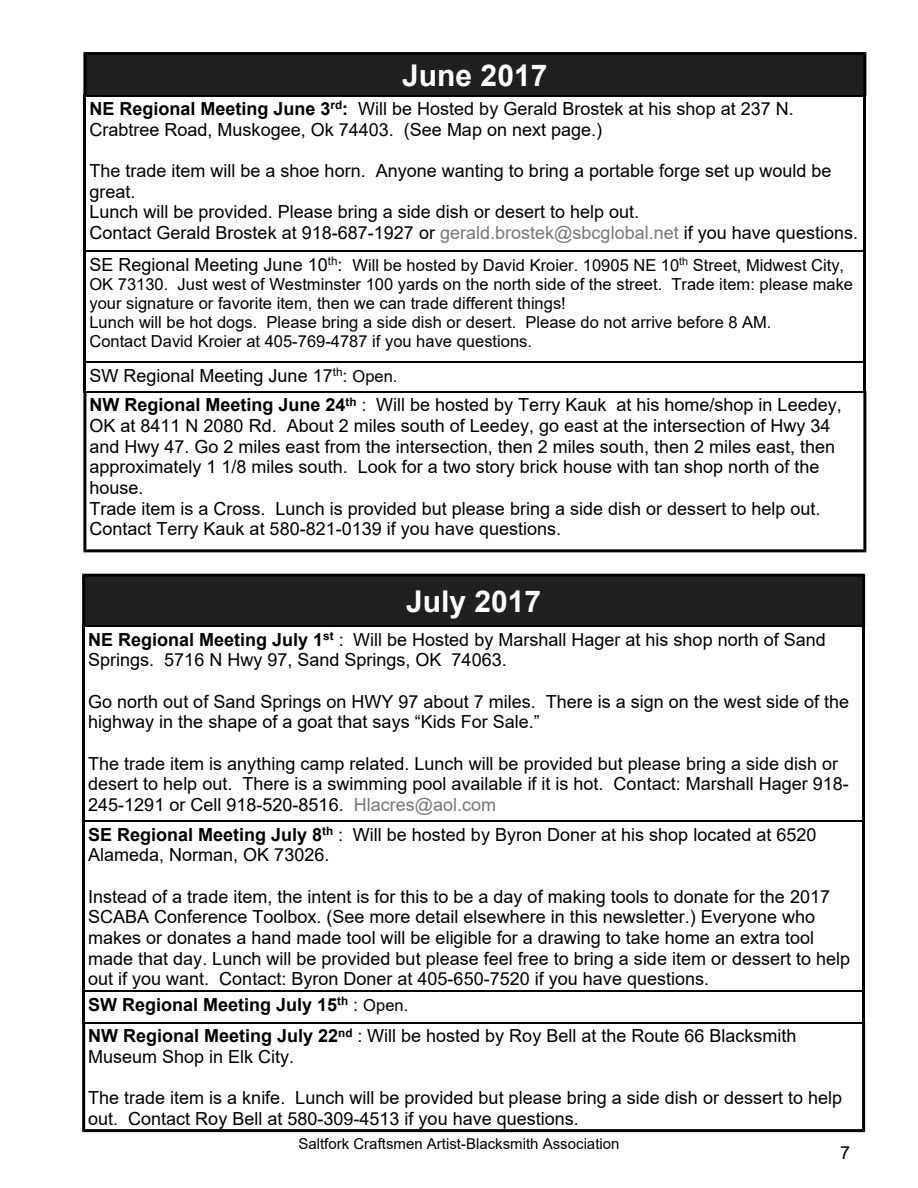
<style>
.page{position:relative;width:918px;height:1188px;background:#fff}
.page>*{position:absolute;margin:0;border:0;box-sizing:border-box;transform-origin:0 0}
.t1{font:700 30px "Arial";color:#fff}
.t2{font:18px/20.7px "Arial";color:#000}
.t3{font:700 18px/31.7px "Arial";color:#000}
.t4{font:16.5px/19px "Arial";color:#000}
.t5{font:15px "Arial";color:#000}
.s1{font-weight:700}
.s2{color:#777}
.s3{font-size:18px}
.s4{font-size:16.5px}
.s5{font-weight:400}
.s6{font-weight:400;font-size:16.5px}
</style>
<div class="page">
<hr style="left:86px;top:250px;width:777px;height:2px;background:#000">
<hr style="left:86px;top:362px;width:777px;height:1px;background:#000">
<hr style="left:83px;top:95px;width:3px;height:157px;background:#000">
<hr style="left:83px;top:250px;width:3px;height:113px;background:#000">
<hr style="left:83px;top:362px;width:3px;height:31px;background:#000">
<svg style="left:83px;top:52px;width:783px;height:44px;background:#1d1d1d"></svg>
<hr style="left:863px;top:95px;width:3px;height:157px;background:#000">
<hr style="left:863px;top:250px;width:3px;height:113px;background:#000">
<hr style="left:863px;top:362px;width:3px;height:31px;background:#000">
<svg style="left:83px;top:391px;width:783px;height:161px"></svg>
<hr style="left:85px;top:820px;width:777px;height:2px;background:#000">
<hr style="left:85px;top:990px;width:777px;height:2px;background:#000">
<hr style="left:82px;top:625px;width:3px;height:197px;background:#000">
<hr style="left:82px;top:820px;width:3px;height:172px;background:#000">
<hr style="left:82px;top:990px;width:3px;height:33px;background:#000">
<svg style="left:82px;top:574px;width:783px;height:53px;background:#1d1d1d"></svg>
<hr style="left:862px;top:625px;width:3px;height:197px;background:#000">
<hr style="left:862px;top:820px;width:3px;height:172px;background:#000">
<hr style="left:862px;top:990px;width:3px;height:33px;background:#000">
<svg style="left:82px;top:1022px;width:783px;height:110px"></svg>
<h1 class="t1" style="left:402px;top:64px;width:147px">June 2017</h1>
<p class="t2" style="left:89px;top:100px;width:706px"><span class="s1">NE Regional Meeting June 3</span><sup>rd</sup><span class="s1">:</span> Will be Hosted by Gerald Brostek at his shop at 237 N.<br>Crabtree Road, Muskogee, Ok 74403. (See Map on next page.)</p>
<p class="t2" style="left:89px;top:162px;width:770px">The trade item will be a shoe horn. Anyone wanting to bring a portable forge set up would be great.<br>Lunch will be provided. Please bring a side dish or desert to help out.<br>Contact Gerald Brostek at 918-687-1927 or <span class="s2">gerald.brostek@sbcglobal.net</span> if you have questions.</p>
<p class="t4" style="left:89px;top:257px;width:765px"><span class="s3">SE Regional Meeting June 10</span><sup>th</sup><span class="s3">:</span> Will be hosted by David Kroier. 10905 NE 10<sup>th</sup> Street, Midwest City, OK 73130. Just west of Westminster 100 yards on the north side of the street. Trade item: please make your signature or favorite item, then we can trade different things!<br>Lunch will be hot dogs. Please bring a side dish or desert. Please do not arrive before 8 AM.<br>Contact David Kroier at 405-769-4787 if you have questions.</p>
<p class="t2" style="left:89px;top:362px;width:754px;line-height:29.5px">SW Regional Meeting June 17<sup>th</sup>: <span class="s4">Open.<br></span><span class="s1">NW Regional Meeting June 24</span><sup>th</sup> : Will be hosted by Terry Kauk at his home/shop in Leedey,</p>
<p class="t2" style="left:89px;top:417px;width:747px">OK at 8411 N 2080 Rd. About 2 miles south of Leedey, go east at the intersection of Hwy 34 and Hwy 47. Go 2 miles east from the intersection, then 2 miles south, then 2 miles east, then approximately 1 1/8 miles south. Look for a two story brick house with tan shop north of the house.<br>Trade item is a Cross. Lunch is provided but please bring a side dish or dessert to help out.<br>Contact Terry Kauk at 580-821-0139 if you have questions.</p>
<h1 class="t1" style="left:406px;top:590px;width:137px">July 2017</h1>
<p class="t2" style="left:88px;top:631px;width:739px"><span class="s1">NE Regional Meeting July 1</span><sup>st</sup> : Will be Hosted by Marshall Hager at his shop north of Sand<br>Springs. 5716 N Hwy 97, Sand Springs, OK 74063.</p>
<p class="t2" style="left:88px;top:693px;width:762px">Go north out of Sand Springs on HWY 97 about 7 miles. There is a sign on the west side of the highway in the shape of a goat that says “Kids For Sale.”</p>
<p class="t2" style="left:88px;top:755px;width:762px">The trade item is anything camp related. Lunch will be provided but please bring a side dish or desert to help out. There is a swimming pool available if it is hot. Contact: Marshall Hager 918-<br>245-1291 or Cell 918-520-8516. <span class="s2">Hlacres@aol.com</span></p>
<p class="t2" style="left:88px;top:826px;width:730px"><span class="s1">SE Regional Meeting July 8</span><sup>th</sup> : Will be hosted by Byron Doner at his shop located at 6520<br>Alameda, Norman, OK 73026.</p>
<p class="t2" style="left:88px;top:888px;width:764px">Instead of a trade item, the intent is for this to be a day of making tools to donate for the 2017<br>SCABA Conference Toolbox. (See more detail elsewhere in this newsletter.) Everyone who makes or donates a hand made tool will be eligible for a drawing to take home an extra tool made that day. Lunch will be provided but please feel free to bring a side item or dessert to help out if you want. Contact: Byron Doner at 405-650-7520 if you have questions.</p>
<p class="t3" style="left:88px;top:990px;width:710px">SW Regional Meeting July 15<sup>th</sup> <span class="s5">:</span> <span class="s6">Open.<br></span>NW Regional Meeting July 22<sup>nd</sup> <span class="s5">: Will be hosted by Roy Bell at the Route 66 Blacksmith</span></p>
<p class="t2" style="left:88px;top:1048px;width:208px">Museum Shop in Elk City.</p>
<p class="t2" style="left:88px;top:1089px;width:756px">The trade item is a knife. Lunch will be provided but please bring a side dish or dessert to help out. Contact Roy Bell at 580-309-4513 if you have questions.</p>
<p class="t5" style="left:298px;top:1138px;width:323px">Saltfork Craftsmen Artist-Blacksmith Association</p>
<p class="t2" style="left:840px;top:1144px;width:12px">7</p>
</div>
